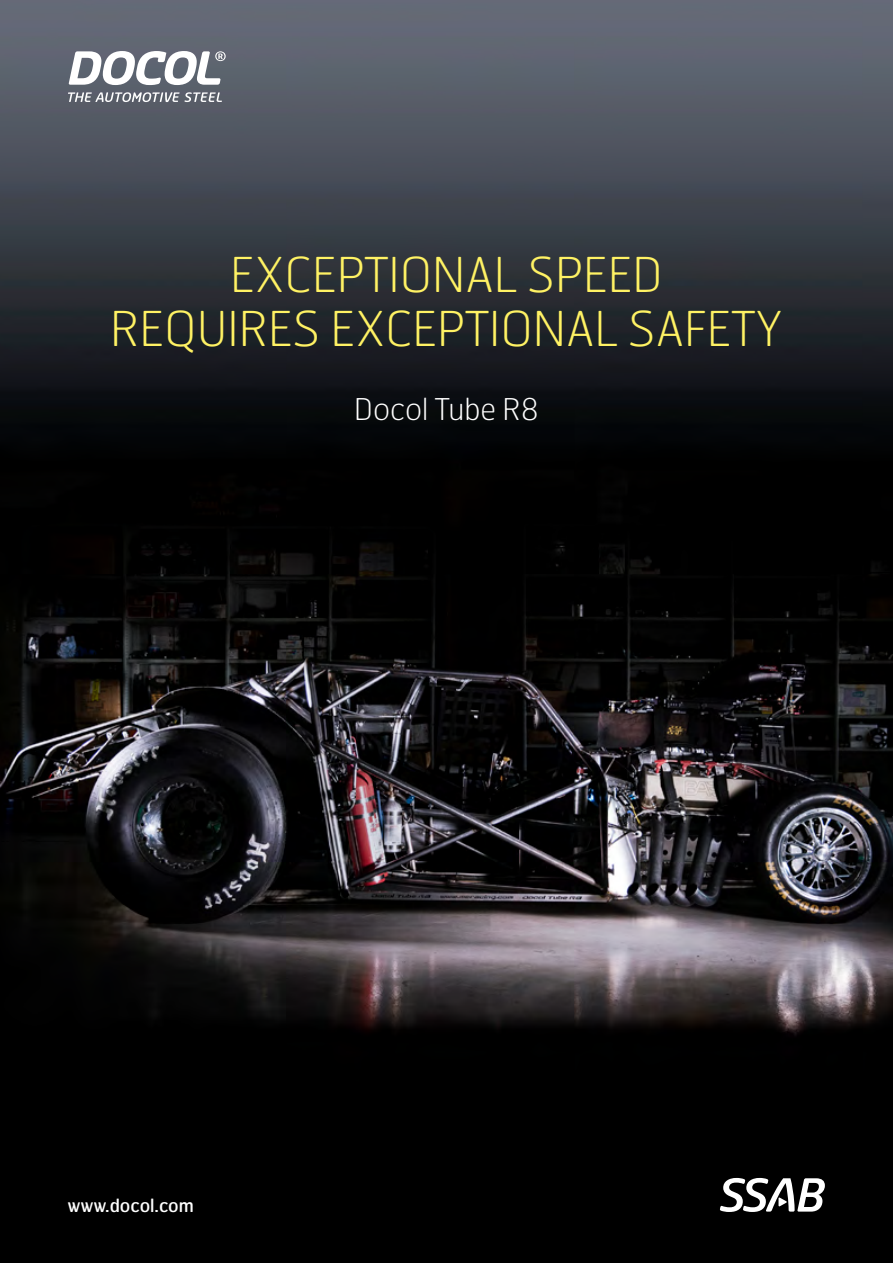
<style>
.page{position:relative;width:893px;height:1263px;background:#fff}
.page>*{position:absolute;margin:0;border:0;box-sizing:border-box;transform-origin:0 0}
.t1{font:100 48px/54px "Hermes FB";color:#fff264;text-align:center}
.t2{font:100 30px "Hermes FB";color:#fff}
.t3{font:18px "Hermes FB";color:#fff}
</style>
<div class="page">
<img style="left:0;top:0;width:893px;height:1263px">
<svg style="left:69px;top:51px;width:157px;height:34px"></svg>
<svg style="left:185px;top:92px;width:37px;height:10px"></svg>
<svg style="left:68px;top:92px;width:111px;height:10px"></svg>
<svg style="left:720px;top:1178px;width:105px;height:34px"></svg>
<p class="t1" style="left:110px;top:247px;width:674px">EXCEPTIONAL SPEED<br>REQUIRES EXCEPTIONAL SAFETY</p>
<p class="t2" style="left:354px;top:391px;width:186px">Docol Tube R8</p>
<p class="t3" style="left:68px;top:1194px;width:127px">www.docol.com</p>
</div>
